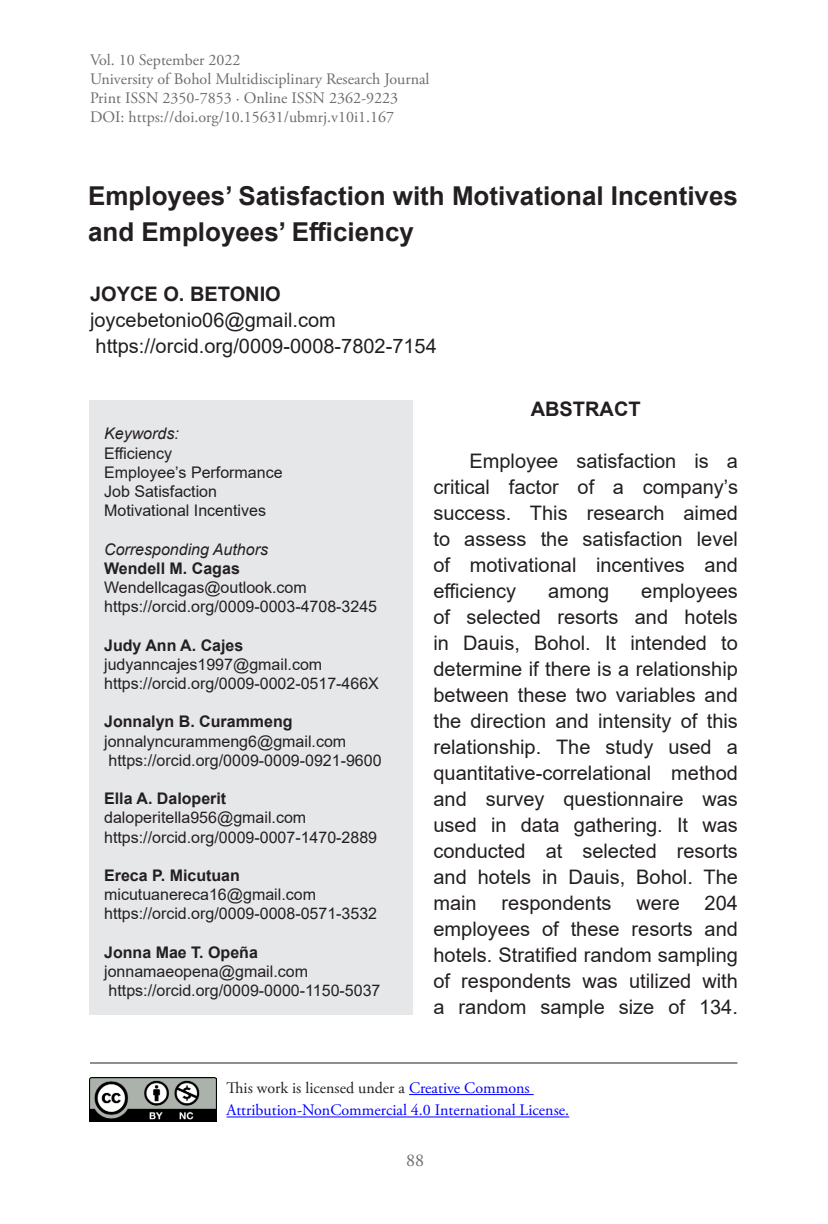
<style>
.page{position:relative;width:828px;height:1224px;background:#fff}
.page>*{position:absolute;margin:0;border:0;box-sizing:border-box;transform-origin:0 0}
.t1{font:700 26px/36px "Arial";color:#231f20}
.t2{font:20px/26px "Arial";color:#231f20;text-align:justify}
.t3{font:700 20px "Arial";color:#231f20}
.t4{font:18px "Adobe Garamond Pro";color:#6c6d70}
.t5{font:16px/19.2px "Arial";color:#231f20}
.t6{font:16px/19.2px "Adobe Garamond Pro";color:#6c6d70}
.t7{font:700 16px "Arial";color:#231f20}
.t8{font:16px/22.4px "Adobe Garamond Pro";color:#00f}
.t9{font:italic 16px "Arial";color:#231f20}
.s1{color:#231f20}
</style>
<div class="page">
<div style="left:90px;top:401px;width:323px;height:614px;background:#e6e7e9"></div>
<img style="left:90px;top:1077px;width:126px;height:44px">
<hr style="left:409px;top:1094px;width:125px;height:1px;background:#00f">
<hr style="left:227px;top:1117px;width:342px;height:1px;background:#00f">
<hr style="left:90px;top:1063px;width:647px;height:1px;background:#231f20">
<p class="t6" style="left:90px;top:51px;width:341px">Vol. 10 September 2022<br>University of Bohol Multidisciplinary Research Journal Print ISSN 2350-7853 · Online ISSN 2362-9223<br>DOI: https://doi.org/10.15631/ubmrj.v10i1.167</p>
<h1 class="t1" style="left:88px;top:178px;width:651px">Employees’ Satisfaction with Motivational Incentives and Employees’ Efficiency</h1>
<p class="t3" style="left:90px;top:280px;width:192px">JOYCE O. BETONIO</p>
<p class="t2" style="left:90px;top:307px;width:348px">joycebetonio06@gmail.com https://orcid.org/0009-0008-7802-7154</p>
<p class="t9" style="left:104px;top:423px;width:76px">Keywords:</p>
<p class="t5" style="left:104px;top:443px;width:180px">Efficiency<br>Employee’s Performance<br>Job Satisfaction<br>Motivational Incentives</p>
<p class="t9" style="left:104px;top:539px;width:165px">Corresponding Authors</p>
<p class="t7" style="left:104px;top:557px;width:137px">Wendell M. Cagas</p>
<p class="t5" style="left:104px;top:578px;width:275px">Wendellcagas@outlook.com https://orcid.org/0009-0003-4708-3245</p>
<p class="t7" style="left:104px;top:634px;width:141px">Judy Ann A. Cajes</p>
<p class="t5" style="left:104px;top:654px;width:276px">judyanncajes1997@gmail.com https://orcid.org/0009-0002-0517-466X</p>
<p class="t7" style="left:104px;top:710px;width:190px">Jonnalyn B. Curammeng</p>
<p class="t5" style="left:104px;top:731px;width:279px">jonnalyncurammeng6@gmail.com https://orcid.org/0009-0009-0921-9600</p>
<p class="t7" style="left:104px;top:787px;width:124px">Ella A. Daloperit</p>
<p class="t5" style="left:104px;top:808px;width:275px">daloperitella956@gmail.com https://orcid.org/0009-0007-1470-2889</p>
<p class="t7" style="left:104px;top:864px;width:137px">Ereca P. Micutuan</p>
<p class="t5" style="left:104px;top:885px;width:275px">micutuanereca16@gmail.com https://orcid.org/0009-0008-0571-3532</p>
<p class="t7" style="left:104px;top:941px;width:155px">Jonna Mae T. Opeña</p>
<p class="t5" style="left:104px;top:962px;width:278px">jonnamaeopena@gmail.com https://orcid.org/0009-0000-1150-5037</p>
<p class="t3" style="left:531px;top:395px;width:111px">ABSTRACT</p>
<p class="t2" style="left:433px;top:448px;width:306px;text-indent:36px">Employee satisfaction is a critical factor of a company’s success. This research aimed to assess the satisfaction level of motivational incentives and efficiency</p>
<p class="t2" style="left:433px;top:578px;width:306px;text-indent:208px">employees of selected resorts and hotels in Dauis, Bohol. It intended to determine if there is a relationship between these two variables and the direction and intensity of this relationship. The study used a quantitative-correlational method and survey questionnaire was used in data gathering. It was conducted at selected resorts and hotels in Dauis, Bohol. The main respondents were 204 employees of these resorts and hotels. Stratified random sampling of respondents was utilized with a random sample size of 134.</p>
<p class="t2" style="left:548px;top:578px;width:63px">among</p>
<p class="t8" style="left:227px;top:1077px;width:344px"><span class="s1">This work is licensed under a</span> Creative Commons<br>Attribution-NonCommercial 4.0 International License.</p>
<p class="t4" style="left:406px;top:1150px;width:19px">88</p>
</div>
